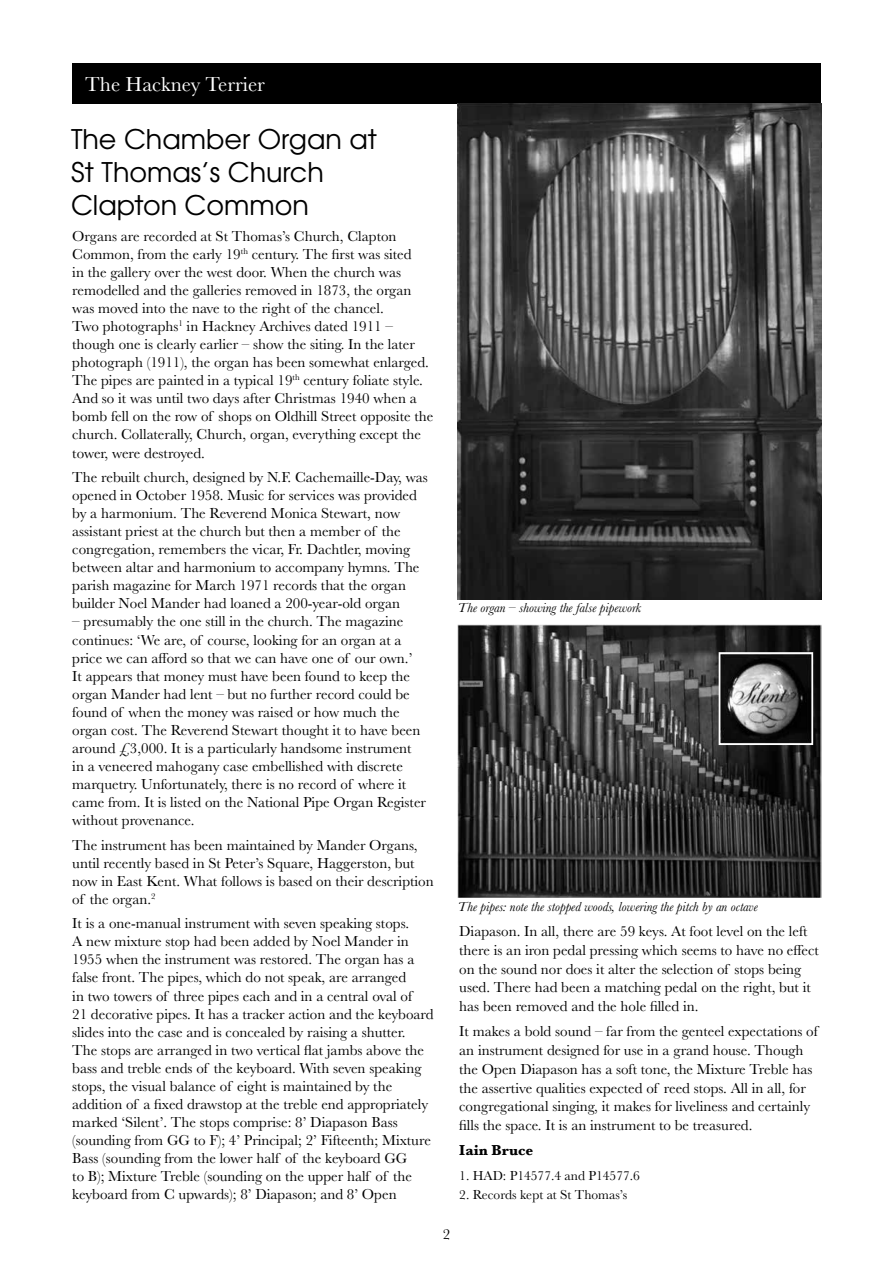
<style>
.page{position:relative;width:893px;height:1263px;background:#fff}
.page>*{position:absolute;margin:0;border:0;box-sizing:border-box;transform-origin:0 0}
.t1{font:27px/33px "Te X Gyre Adventor";color:#000}
.t2{font:21px "Baskerville";color:#fff}
.t3{font:15px/18px "Baskerville";color:#000}
.t4{font:700 15px "Baskerville";color:#000}
.t5{font:italic 13.5px "Baskerville";color:#000}
.t6{font:13.5px "Baskerville";color:#000}
</style>
<div class="page">
<div style="left:72px;top:64px;width:749px;height:40px;background:#000"></div>
<img style="left:458px;top:104px;width:364px;height:495px">
<img style="left:458px;top:624px;width:363px;height:273px">
<img style="left:722px;top:655px;width:88px;height:87px">
<div style="left:719px;top:652px;width:94px;height:93px;border:2px solid #fff"></div>
<h2 class="t2" style="left:85px;top:71px;width:181px">The Hackney Terrier</h2>
<h1 class="t1" style="left:71px;top:121px;width:307px">The Chamber Organ at<br>St Thomas’s Church<br>Clapton Common</h1>
<p class="t3" style="left:72px;top:227px;width:363px">Organs are recorded at St Thomas’s Church, Clapton Common, from the early 19<sup>th</sup> century. The first was sited<br>in the gallery over the west door. When the church was remodelled and the galleries removed in 1873, the organ was moved into the nave to the right of the chancel.<br>Two photographs<sup>1</sup> in Hackney Archives dated 1911 – though one is clearly earlier – show the siting. In the later photograph (1911), the organ has been somewhat enlarged.<br>The pipes are painted in a typical 19<sup>th</sup> century foliate style.<br>And so it was until two days after Christmas 1940 when a bomb fell on the row of shops on Oldhill Street opposite the church. Collaterally, Church, organ, everything except the tower, were destroyed.</p>
<p class="t3" style="left:72px;top:468px;width:357px">The rebuilt church, designed by N.F. Cachemaille-Day, was opened in October 1958. Music for services was provided by a harmonium. The Reverend Monica Stewart, now assistant priest at the church but then a member of the congregation, remembers the vicar, Fr. Dachtler, moving between altar and harmonium to accompany hymns. The parish magazine for March 1971 records that the organ builder Noel Mander had loaned a 200-year-old organ</p>
<p class="t3" style="left:72px;top:613px;width:355px">– presumably the one still in the church. The magazine continues: ‘We are, of course, looking for an organ at a price we can afford so that we can have one of our own.’<br>It appears that money must have been found to keep the organ Mander had lent – but no further record could be found of when the money was raised or how much the organ cost. The Reverend Stewart thought it to have been around £3,000. It is a particularly handsome instrument in a veneered mahogany case embellished with discrete marquetry. Unfortunately, there is no record of where it came from. It is listed on the National Pipe Organ Register without provenance.</p>
<p class="t3" style="left:72px;top:836px;width:363px">The instrument has been maintained by Mander Organs, until recently based in St Peter’s Square, Haggerston, but now in East Kent. What follows is based on their description of the organ.<sup>2</sup></p>
<p class="t3" style="left:72px;top:915px;width:363px">It is a one-manual instrument with seven speaking stops.<br>A new mixture stop had been added by Noel Mander in 1955 when the instrument was restored. The organ has a false front. The pipes, which do not speak, are arranged<br>in two towers of three pipes each and in a central oval of<br>21 decorative pipes. It has a tracker action and the keyboard slides into the case and is concealed by raising a shutter.<br>The stops are arranged in two vertical flat jambs above the bass and treble ends of the keyboard. With seven speaking stops, the visual balance of eight is maintained by the addition of a fixed drawstop at the treble end appropriately marked ‘Silent’. The stops comprise: 8’ Diapason Bass (sounding from GG to F); 4’ Principal; 2’ Fifteenth; Mixture Bass (sounding from the lower half of the keyboard GG<br>to B); Mixture Treble (sounding on the upper half of the keyboard from C upwards); 8’ Diapason; and 8’ Open</p>
<p class="t3" style="left:459px;top:922px;width:361px;line-height:18.8px">Diapason. In all, there are 59 keys. At foot level on the left there is an iron pedal pressing which seems to have no effect on the sound nor does it alter the selection of stops being used. There had been a matching pedal on the right, but it has been removed and the hole filled in.</p>
<p class="t5" style="left:458px;top:599px;width:185px">The organ – showing the false pipework</p>
<p class="t5" style="left:458px;top:897px;width:301px">The pipes: note the stopped woods, lowering the pitch by an octave</p>
<p class="t3" style="left:459px;top:1022px;width:360px;line-height:18.8px">It makes a bold sound – far from the genteel expectations of an instrument designed for use in a grand house. Though the Open Diapason has a soft tone, the Mixture Treble has the assertive qualities expected of reed stops. All in all, for congregational singing, it makes for liveliness and certainly fills the space. It is an instrument to be treasured.</p>
<p class="t4" style="left:459px;top:1140px;width:76px">Iain Bruce</p>
<p class="t6" style="left:459px;top:1167px;width:182px">1. HAD: P14577.4 and P14577.6</p>
<p class="t6" style="left:459px;top:1186px;width:170px">2. Records kept at St Thomas’s</p>
<p class="t3" style="left:443px;top:1225px;width:9px">2</p>
</div>
